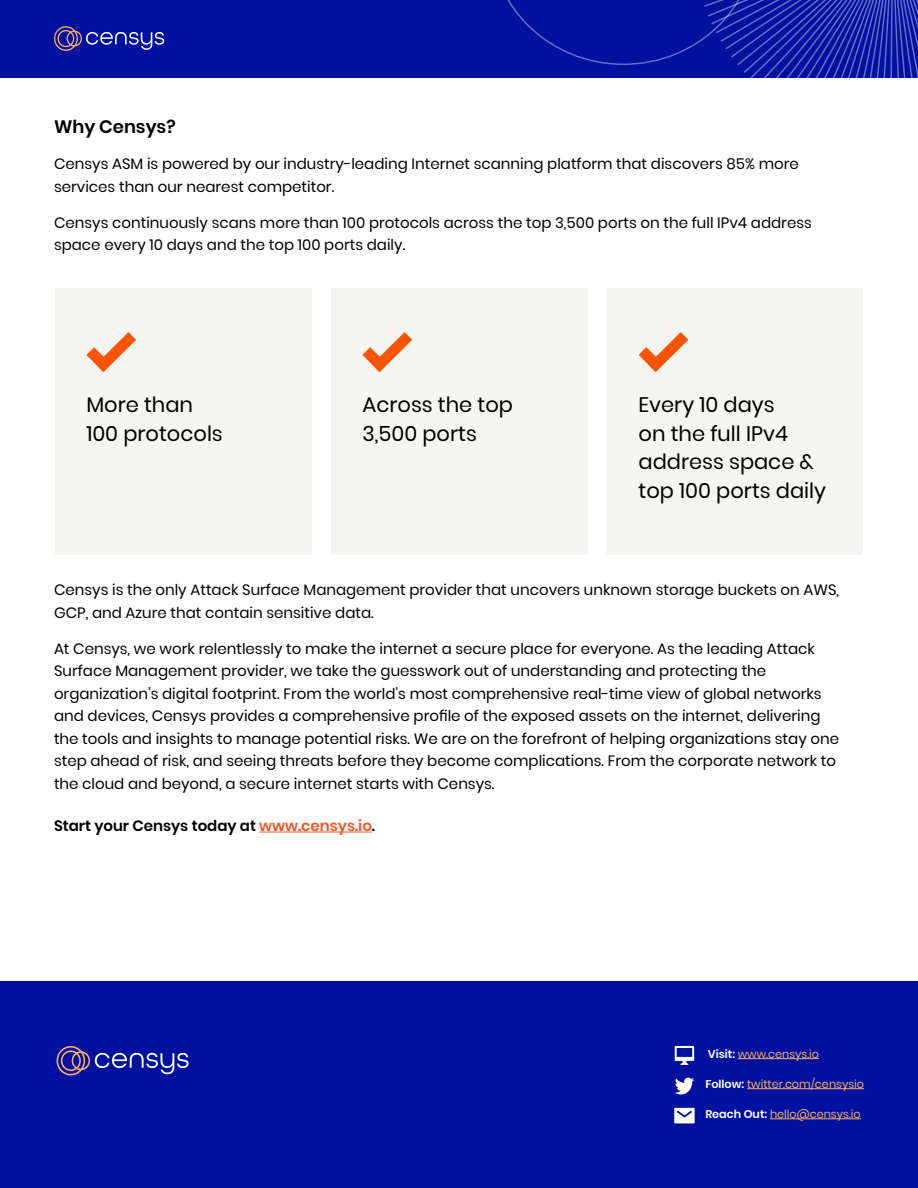
<style>
.page{position:relative;width:918px;height:1188px;background:#fff}
.page>*{position:absolute;margin:0;border:0;box-sizing:border-box;transform-origin:0 0}
.t1{font:21px/28.5px "Poppins";color:#000}
.t2{font:600 18px "Poppins";color:#000101}
.t3{font:15px/22.5px "Poppins";color:#000101}
.t4{font:600 15px "Poppins";color:#000101}
.t5{font:11.25px "Poppins";color:#faab62}
.s1{color:#f15825}
.s2{font-weight:600;color:#fff}
</style>
<div class="page">
<div style="left:331px;top:288px;width:256px;height:266px;background:#f5f5f2"></div>
<div style="left:56px;top:288px;width:256px;height:266px;background:#f5f5f2"></div>
<div style="left:606px;top:288px;width:256px;height:266px;background:#f5f5f2"></div>
<div style="left:0;top:981px;width:918px;height:207px;background:#00119f"></div>
<div style="left:108px;top:328px;width:14px;height:13px;background:#fcf2f5;border-radius:50%"></div>
<div style="left:385px;top:328px;width:13px;height:13px;background:#fcf2f5;border-radius:50%"></div>
<div style="left:661px;top:328px;width:13px;height:13px;background:#fcf2f5;border-radius:50%"></div>
<hr style="left:259px;top:832px;width:113px;height:1px;background:#f15825">
<div style="left:0;top:0;width:918px;height:77px;background:#00109f"></div>
<svg style="left:54px;top:26px;width:110px;height:25px"></svg>
<svg style="left:86px;top:332px;width:50px;height:40px"></svg>
<svg style="left:363px;top:332px;width:49px;height:40px"></svg>
<svg style="left:639px;top:332px;width:49px;height:40px"></svg>
<svg style="left:490px;top:0;width:428px;height:78px"></svg>
<hr style="left:738px;top:1058px;width:81px;height:1px;background:#faab62">
<hr style="left:747px;top:1088px;width:117px;height:1px;background:#faab62">
<hr style="left:770px;top:1119px;width:91px;height:1px;background:#faab62">
<svg style="left:675px;top:1077px;width:19px;height:18px"></svg>
<svg style="left:675px;top:1046px;width:19px;height:19px"></svg>
<svg style="left:674px;top:1108px;width:21px;height:15px"></svg>
<svg style="left:56px;top:1046px;width:133px;height:30px"></svg>
<p class="t2" style="left:54px;top:117px;width:123px">Why Censys?</p>
<p class="t3" style="left:54px;top:153px;width:746px">Censys ASM is powered by our industry-leading Internet scanning platform that discovers 85% more services than our nearest competitor.</p>
<p class="t3" style="left:54px;top:211px;width:759px">Censys continuously scans more than 100 protocols across the top 3,500 ports on the full IPv4 address space every 10 days and the top 100 ports daily.</p>
<h1 class="t1" style="left:86px;top:391px;width:138px">More than<br>100 protocols</h1>
<h1 class="t1" style="left:363px;top:391px;width:152px">Across the top<br>3,500 ports</h1>
<h1 class="t1" style="left:639px;top:391px;width:189px">Every 10 days<br>on the full IPv4 address space &amp; top 100 ports daily</h1>
<p class="t3" style="left:54px;top:579px;width:787px">Censys is the only Attack Surface Management provider that uncovers unknown storage buckets on AWS,<br>GCP, and Azure that contain sensitive data.</p>
<p class="t3" style="left:54px;top:637px;width:787px">At Censys, we work relentlessly to make the internet a secure place for everyone. As the leading Attack Surface Management provider, we take the guesswork out of understanding and protecting the organization’s digital footprint. From the world’s most comprehensive real-time view of global networks and devices, Censys provides a comprehensive profile of the exposed assets on the internet, delivering the tools and insights to manage potential risks. We are on the forefront of helping organizations stay one step ahead of risk, and seeing threats before they become complications. From the corporate network to the cloud and beyond, a secure internet starts with Censys.</p>
<p class="t4" style="left:54px;top:817px;width:323px">Start your Censys today at <span class="s1">www.censys.io</span>.</p>
<p class="t5" style="left:708px;top:1047px;width:113px"><span class="s2">Visit:</span> www.censys.io</p>
<p class="t5" style="left:705px;top:1077px;width:160px"><span class="s2">Follow:</span> twitter.com/censysio</p>
<p class="t5" style="left:705px;top:1108px;width:157px"><span class="s2">Reach Out:</span> hello@censys.io</p>
</div>
